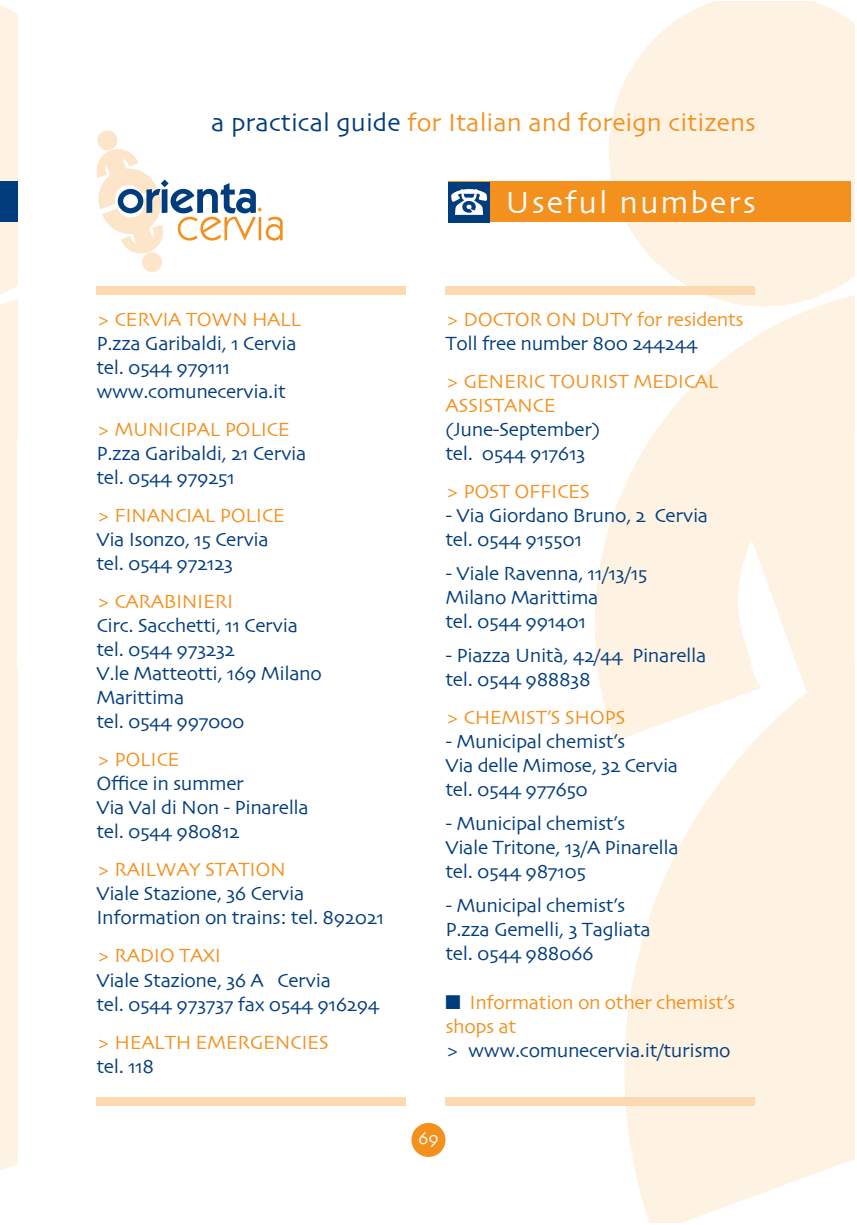
<style>
.page{position:relative;width:857px;height:1225px;background:#fff}
.page>*{position:absolute;margin:0;border:0;box-sizing:border-box;transform-origin:0 0}
.t1{font:32px "Skia";letter-spacing:.06em;color:#fff}
.t2{font:26px "Skia";color:#f4901d}
.t3{font:20px/24px "Skia";letter-spacing:-.02em;color:#013d7d}
.t4{font:20px/24px "Skia";letter-spacing:-.02em;color:#f4901d}
.t5{font:18px "Skia";color:#fff}
.s1{color:#013d7d}
</style>
<div class="page">
<div style="left:0;top:6px;width:17px;height:1165px;background:#fef2e3"></div>
<div style="left:0;top:181px;width:17px;height:41px;background:#013d7d"></div>
<svg style="left:609px;top:2px;width:244px;height:240px;background:#fef3e5"></svg>
<svg style="left:608px;top:242px;width:245px;height:289px;fill:#fef2e3"></svg>
<div style="left:721px;top:407px;width:132px;height:124px;background:#fef2e3"></div>
<svg style="left:563px;top:531px;width:290px;height:691px;fill:#fef2e3"></svg>
<svg style="left:96px;top:130px;width:186px;height:143px"></svg>
<div style="left:448px;top:181px;width:402px;height:41px;background:#f4901d"></div>
<div style="left:448px;top:181px;width:41px;height:41px;background:#013d7d"></div>
<div style="left:96px;top:286px;width:309px;height:9px;background:#fdd9b2"></div>
<div style="left:411px;top:1123px;width:34px;height:34px;background:#f4901d;border-radius:50%"></div>
<div style="left:445px;top:286px;width:309px;height:9px;background:#fdd9b2"></div>
<div style="left:96px;top:1097px;width:309px;height:8px;background:#fdd9b2"></div>
<div style="left:445px;top:1097px;width:309px;height:8px;background:#fdd9b2"></div>
<svg style="left:451px;top:189px;width:36px;height:26px"></svg>
<h2 class="t2" style="left:211px;top:107px;width:545px"><span class="s1">a practical guide</span> for Italian and foreign citizens</h2>
<h1 class="t1" style="left:505px;top:183px;width:251px">Useful numbers</h1>
<p class="t4" style="left:96px;top:309px;width:206px">&gt; CERVIA TOWN HALL</p>
<p class="t3" style="left:96px;top:333px;width:201px">P.zza Garibaldi, 1 Cervia tel. 0544 979111 www.comunecervia.it</p>
<p class="t4" style="left:96px;top:419px;width:195px">&gt; MUNICIPAL POLICE</p>
<p class="t3" style="left:96px;top:443px;width:211px">P.zza Garibaldi, 21 Cervia tel. 0544 979251</p>
<p class="t4" style="left:96px;top:505px;width:190px">&gt; FINANCIAL POLICE</p>
<p class="t3" style="left:96px;top:529px;width:174px">Via Isonzo, 15 Cervia tel. 0544 972123</p>
<p class="t4" style="left:96px;top:591px;width:138px">&gt; CARABINIERI</p>
<p class="t3" style="left:96px;top:615px;width:227px">Circ. Sacchetti, 11 Cervia tel. 0544 973232<br>V.le Matteotti, 169 Milano<br>Marittima<br>tel. 0544 997000</p>
<p class="t4" style="left:96px;top:749px;width:85px">&gt; POLICE</p>
<p class="t3" style="left:96px;top:773px;width:214px">Office in summer<br>Via Val di Non - Pinarella tel. 0544 980812</p>
<p class="t4" style="left:96px;top:859px;width:191px">&gt; RAILWAY STATION</p>
<p class="t3" style="left:96px;top:883px;width:289px">Viale Stazione, 36 Cervia<br>Information on trains: tel. 892021</p>
<p class="t4" style="left:96px;top:945px;width:126px">&gt; RADIO TAXI</p>
<p class="t3" style="left:96px;top:969px;width:284px">Viale Stazione, 36 A Cervia<br>tel. 0544 973737 fax 0544 916294</p>
<p class="t4" style="left:96px;top:1031px;width:234px">&gt; HEALTH EMERGENCIES</p>
<p class="t3" style="left:96px;top:1055px;width:59px">tel. 118</p>
<p class="t4" style="left:445px;top:309px;width:299px">&gt; DOCTOR ON DUTY for residents</p>
<p class="t3" style="left:445px;top:333px;width:254px">Toll free number 800 244244</p>
<p class="t4" style="left:445px;top:371px;width:274px">&gt; GENERIC TOURIST MEDICAL<br>ASSISTANCE</p>
<p class="t3" style="left:445px;top:419px;width:156px">(June-September) tel. 0544 917613</p>
<p class="t4" style="left:445px;top:481px;width:146px">&gt; POST OFFICES</p>
<p class="t3" style="left:445px;top:505px;width:264px">- Via Giordano Bruno, 2 Cervia tel. 0544 915501</p>
<p class="t3" style="left:445px;top:563px;width:203px">- Viale Ravenna, 11/13/15<br>Milano Marittima<br>tel. 0544 991401</p>
<p class="t3" style="left:445px;top:645px;width:262px">- Piazza Unità, 42/44 Pinarella tel. 0544 988838</p>
<p class="t4" style="left:445px;top:707px;width:181px">&gt; CHEMIST’S SHOPS</p>
<p class="t3" style="left:445px;top:731px;width:234px">- Municipal chemist’s<br>Via delle Mimose, 32 Cervia tel. 0544 977650</p>
<p class="t3" style="left:445px;top:813px;width:234px">- Municipal chemist’s<br>Viale Tritone, 13/A Pinarella tel. 0544 987105</p>
<p class="t3" style="left:445px;top:895px;width:207px">- Municipal chemist’s<br>P.zza Gemelli, 3 Tagliata tel. 0544 988066</p>
<p class="t4" style="left:445px;top:991px;width:291px"><span class="s1">■</span> Information on other chemist’s shops at</p>
<p class="t3" style="left:445px;top:1039px;width:286px">&gt; www.comunecervia.it/turismo</p>
<p class="t5" style="left:418px;top:1127px;width:22px">69</p>
</div>
